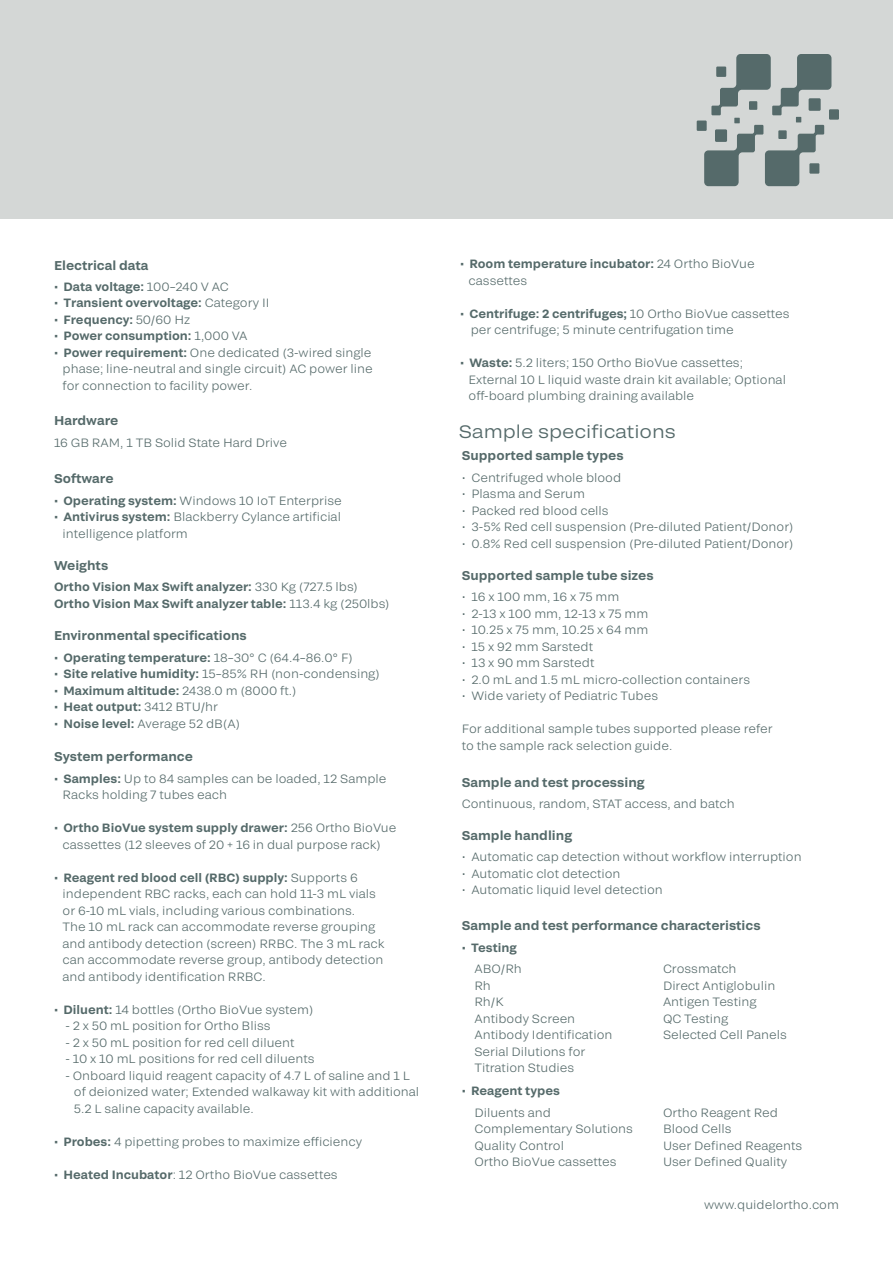
<style>
.page{position:relative;width:893px;height:1263px;background:#fff}
.page>*{position:absolute;margin:0;border:0;box-sizing:border-box;transform-origin:0 0}
.t1{font:18px "Grtsk Quidel Ortho Headline";color:#556a6a}
.t2{font:700 12.75px "Grtsk Quidel Ortho Body";color:#556a6a}
.t3{font:12px/16.5px "Grtsk Quidel Ortho Body";color:#556a6a}
.t4{font:700 12px/16.5px "Grtsk Quidel Ortho Body";color:#556a6a}
.s1{font-weight:400}
.s2{font-weight:700}
</style>
<div class="page">
<div style="left:0;top:0;width:893px;height:218px;background:#d4d7d6"></div>
<svg style="left:697px;top:54px;width:142px;height:132px"></svg>
<p class="t2" style="left:54px;top:257px;width:96px">Electrical data</p>
<p class="t4" style="left:54px;top:278px;width:176px">• Data voltage: <span class="s1">100–240 V AC</span></p>
<p class="t4" style="left:54px;top:295px;width:217px">• Transient overvoltage: <span class="s1">Category II</span></p>
<p class="t4" style="left:54px;top:311px;width:138px">• Frequency: <span class="s1">50/60 Hz</span></p>
<p class="t4" style="left:54px;top:328px;width:195px">• Power consumption: <span class="s1">1,000 VA</span></p>
<p class="t3" style="left:63px;top:344px;width:312px;text-align:justify;text-indent:-9px"><span class="s2">• Power requirement:</span> One dedicated (3-wired single phase; line-neutral and single circuit) AC power line for connection to facility power.</p>
<p class="t2" style="left:54px;top:413px;width:66px">Hardware</p>
<p class="t3" style="left:54px;top:434px;width:235px">16 GB RAM, 1 TB Solid State Hard Drive</p>
<p class="t2" style="left:54px;top:471px;width:61px">Software</p>
<p class="t3" style="left:54px;top:492px;width:289px"><span class="s2">• Operating system:</span> Windows 10 IoT Enterprise</p>
<p class="t3" style="left:63px;top:508px;width:280px;text-indent:-9px"><span class="s2">• Antivirus system:</span> Blackberry Cylance artificial intelligence platform</p>
<p class="t2" style="left:54px;top:557px;width:56px">Weights</p>
<p class="t4" style="left:54px;top:578px;width:337px">Ortho Vision Max Swift analyzer: <span class="s1">330 Kg (727.5 lbs)<br></span>Ortho Vision Max Swift analyzer table: <span class="s1">113.4 kg (250lbs)</span></p>
<p class="t2" style="left:54px;top:628px;width:194px">Environmental specifications</p>
<p class="t4" style="left:54px;top:649px;width:300px">• Operating temperature: <span class="s1">18–30° C (64.4–86.0° F)</span></p>
<p class="t3" style="left:54px;top:665px;width:327px"><span class="s2">• Site relative humidity:</span> 15–85% RH (non-condensing)</p>
<p class="t4" style="left:54px;top:682px;width:244px">• Maximum altitude: <span class="s1">2438.0 m (8000 ft.)</span></p>
<p class="t4" style="left:54px;top:698px;width:166px">• Heat output: <span class="s1">3412 BTU/hr</span></p>
<p class="t3" style="left:54px;top:715px;width:188px"><span class="s2">• Noise level:</span> Average 52 dB(A)</p>
<p class="t2" style="left:54px;top:749px;width:140px">System performance</p>
<p class="t3" style="left:63px;top:770px;width:325px;text-indent:-9px"><span class="s2">• Samples:</span> Up to 84 samples can be loaded, 12 Sample<br>Racks holding 7 tubes each</p>
<p class="t3" style="left:54px;top:819px;width:344px;text-align:center"><span class="s2">• Ortho BioVue system supply drawer:</span> 256 Ortho BioVue cassettes (12 sleeves of 20 + 16 in dual purpose rack)</p>
<p class="t3" style="left:63px;top:869px;width:323px;text-indent:-9px"><span class="s2">• Reagent red blood cell (RBC) supply:</span> Supports 6 independent RBC racks, each can hold 11-3 mL vials or 6-10 mL vials, including various combinations.<br>The 10 mL rack can accommodate reverse grouping and antibody detection (screen) RRBC. The 3 mL rack can accommodate reverse group, antibody detection and antibody identification RRBC.</p>
<p class="t3" style="left:54px;top:1001px;width:261px"><span class="s2">• Diluent:</span> 14 bottles (Ortho BioVue system)</p>
<p class="t3" style="left:65px;top:1017px;width:207px">- 2 x 50 mL position for Ortho Bliss</p>
<p class="t3" style="left:65px;top:1034px;width:231px">- 2 x 50 mL position for red cell diluent</p>
<p class="t3" style="left:65px;top:1050px;width:251px">- 10 x 10 mL positions for red cell diluents</p>
<p class="t3" style="left:74px;top:1067px;width:347px;text-indent:-9px">- Onboard liquid reagent capacity of 4.7 L of saline and 1 L of deionized water; Extended walkaway kit with additional<br>5.2 L saline capacity available.</p>
<p class="t3" style="left:54px;top:1133px;width:310px"><span class="s2">• Probes:</span> 4 pipetting probes to maximize efficiency</p>
<p class="t3" style="left:54px;top:1166px;width:285px"><span class="s2">• Heated Incubator</span>: 12 Ortho BioVue cassettes</p>
<p class="t4" style="left:469px;top:256px;width:288px;text-indent:-9px">• Room temperature incubator: <span class="s1">24 Ortho BioVue cassettes</span></p>
<p class="t3" style="left:471px;top:305px;width:320px;text-indent:-11px"><span class="s2">• Centrifuge: 2 centrifuges;</span> 10 Ortho BioVue cassettes per centrifuge; 5 minute centrifugation time</p>
<p class="t3" style="left:469px;top:355px;width:319px;text-indent:-9px"><span class="s2">• Waste:</span> 5.2 liters; 150 Ortho BioVue cassettes;<br>External 10 L liquid waste drain kit available; Optional off-board plumbing draining available</p>
<h1 class="t1" style="left:459px;top:420px;width:218px">Sample specifications</h1>
<p class="t2" style="left:462px;top:448px;width:163px">Supported sample types</p>
<p class="t3" style="left:462px;top:469px;width:161px">• Centrifuged whole blood</p>
<p class="t3" style="left:462px;top:485px;width:125px">• Plasma and Serum</p>
<p class="t3" style="left:462px;top:502px;width:148px">• Packed red blood cells</p>
<p class="t3" style="left:462px;top:518px;width:333px">• 3-5% Red cell suspension (Pre-diluted Patient/Donor)</p>
<p class="t3" style="left:462px;top:535px;width:333px">• 0.8% Red cell suspension (Pre-diluted Patient/Donor)</p>
<p class="t2" style="left:462px;top:567px;width:193px">Supported sample tube sizes</p>
<p class="t3" style="left:462px;top:588px;width:159px">• 16 x 100 mm, 16 x 75 mm</p>
<p class="t3" style="left:462px;top:605px;width:188px">• 2-13 x 100 mm, 12-13 x 75 mm</p>
<p class="t3" style="left:462px;top:621px;width:188px">• 10.25 x 75 mm, 10.25 x 64 mm</p>
<p class="t3" style="left:462px;top:638px;width:133px">• 15 x 92 mm Sarstedt</p>
<p class="t3" style="left:462px;top:654px;width:134px">• 13 x 90 mm Sarstedt</p>
<p class="t3" style="left:462px;top:671px;width:290px">• 2.0 mL and 1.5 mL micro-collection containers</p>
<p class="t3" style="left:462px;top:687px;width:198px">• Wide variety of Pediatric Tubes</p>
<p class="t3" style="left:462px;top:720px;width:312px">For additional sample tubes supported please refer to the sample rack selection guide.</p>
<p class="t2" style="left:462px;top:774px;width:184px">Sample and test processing</p>
<p class="t3" style="left:462px;top:795px;width:274px">Continuous, random, STAT access, and batch</p>
<p class="t2" style="left:462px;top:827px;width:112px">Sample handling</p>
<p class="t3" style="left:462px;top:849px;width:341px">• Automatic cap detection without workflow interruption</p>
<p class="t3" style="left:462px;top:865px;width:160px">• Automatic clot detection</p>
<p class="t3" style="left:462px;top:882px;width:203px">• Automatic liquid level detection</p>
<p class="t2" style="left:462px;top:918px;width:300px">Sample and test performance characteristics</p>
<p class="t4" style="left:462px;top:939px;width:57px">• Testing</p>
<p class="t3" style="left:474px;top:960px;width:140px">ABO/Rh<br>Rh<br>Rh/K<br>Antibody Screen<br>Antibody Identification<br>Serial Dilutions for<br>Titration Studies</p>
<p class="t3" style="left:474px;top:1104px;width:160px">Diluents and<br>Complementary Solutions<br>Quality Control<br>Ortho BioVue cassettes</p>
<p class="t4" style="left:462px;top:1082px;width:100px">• Reagent types</p>
<p class="t3" style="left:663px;top:960px;width:125px">Crossmatch<br>Direct Antiglobulin<br>Antigen Testing<br>QC Testing<br>Selected Cell Panels</p>
<p class="t3" style="left:663px;top:1104px;width:141px">Ortho Reagent Red<br>Blood Cells<br>User Defined Reagents<br>User Defined Quality</p>
<p class="t3" style="left:704px;top:1196px;width:136px">www.quidelortho.com</p>
</div>
